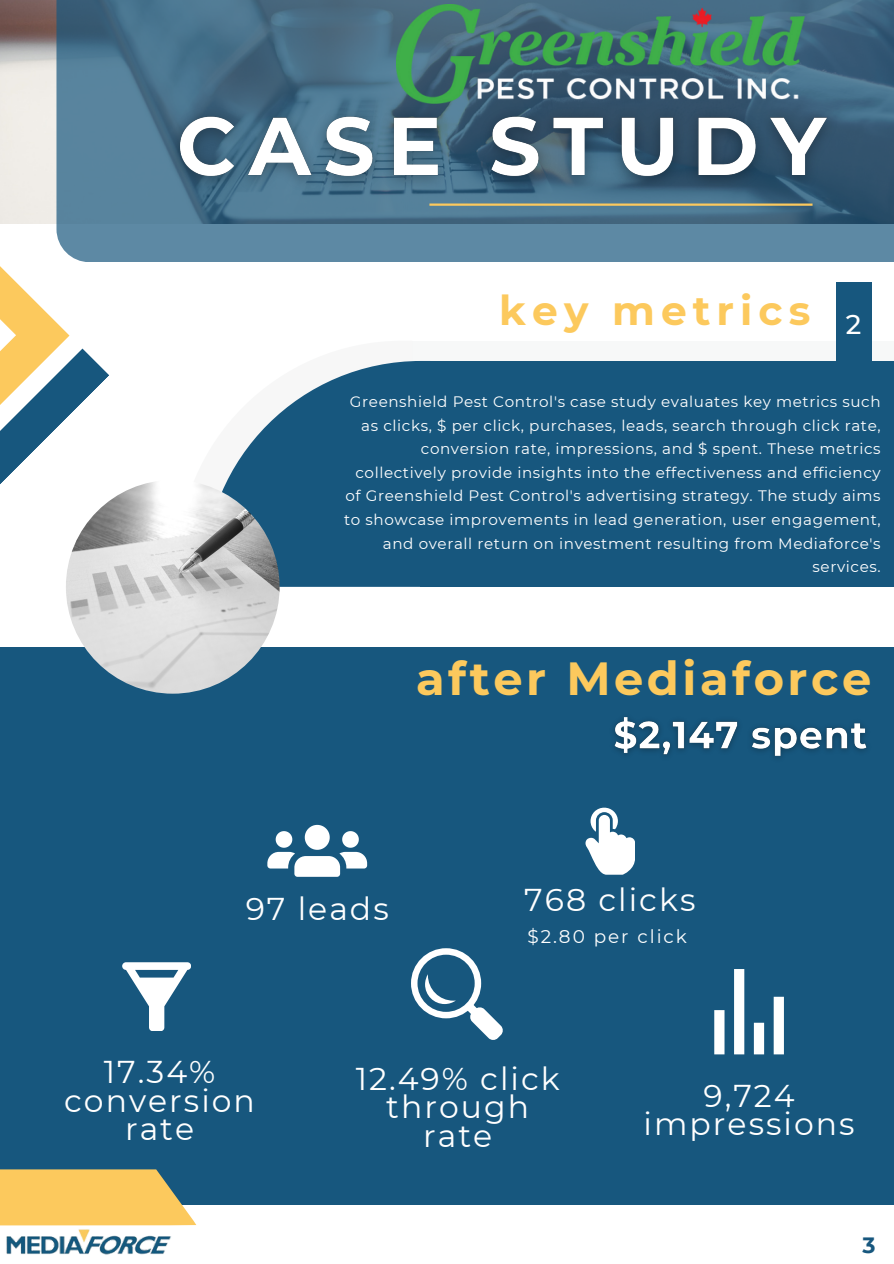
<style>
.page{position:relative;width:894px;height:1264px;background:#fff}
.page>*{position:absolute;margin:0;border:0;box-sizing:border-box;transform-origin:0 0}
.t1{font:700 46.35px "Montserrat";letter-spacing:.075em;color:#fcc95d}
.t2{font:700 40.8px "Montserrat";letter-spacing:.15em;color:#fcc95d}
.t3{font:31.5px/28.2px "Montserrat";letter-spacing:.065em;color:#fff;text-align:center}
.t4{font:500 27px "Montserrat";color:#fff}
.t5{font:700 22.05px "Montserrat";color:#17577e}
.t6{font:18.45px "Montserrat";letter-spacing:.105em;color:#fff}
.t7{font:15.15px/23.7px "Montserrat";letter-spacing:.04em;color:#fff;text-align:right}
</style>
<div class="page">
<img style="left:0;top:0;width:56px;height:223px">
<svg style="left:56px;top:0;width:837px;height:262px;background:#4e7791"></svg>
<hr style="left:429px;top:203px;width:383px;height:3px;background:#fcc95d">
<div style="left:412px;top:341px;width:481px;height:222px;background:#f7f8f8"></div>
<div style="left:835px;top:282px;width:36px;height:86px;background:#17577e"></div>
<div style="left:420px;top:361px;width:473px;height:225px;background:#17577e"></div>
<svg style="left:206px;top:361px;width:224px;height:226px;fill:#17577e"></svg>
<div style="left:0;top:647px;width:893px;height:557px;background:#17577e"></div>
<svg style="left:267px;top:824px;width:100px;height:52px"></svg>
<svg style="left:411px;top:948px;width:92px;height:92px"></svg>
<svg style="left:122px;top:962px;width:69px;height:68px"></svg>
<svg style="left:714px;top:969px;width:69px;height:85px"></svg>
<img style="left:66px;top:480px;width:213px;height:213px;border-radius:50%">
<svg style="left:585px;top:807px;width:49px;height:67px"></svg>
<svg style="left:0;top:1169px;width:196px;height:56px;background:#e6be61"></svg>
<img style="left:6px;top:1224px;width:166px;height:31px">
<svg style="left:0;top:255px;width:109px;height:286px"></svg>
<img style="left:159px;top:97px;width:689px;height:104px">
<img style="left:614px;top:717px;width:253px;height:41px">
<img style="left:396px;top:5px;width:408px;height:99px">
<img style="left:475px;top:73px;width:324px;height:31px">
<p class="t2" style="left:499px;top:285px;width:312px">key metrics</p>
<p class="t4" style="left:845px;top:307px;width:17px">2</p>
<p class="t7" style="left:344px;top:389px;width:538px">Greenshield Pest Control's case study evaluates key metrics such as clicks, $ per click, purchases, leads, search through click rate, conversion rate, impressions, and $ spent. These metrics collectively provide insights into the effectiveness and efficiency of Greenshield Pest Control's advertising strategy. The study aims to showcase improvements in lead generation, user engagement, and overall return on investment resulting from Mediaforce's services.</p>
<h4 class="t1" style="left:416px;top:649px;width:456px">after Mediaforce</h4>
<p class="t3" style="left:246px;top:895px;width:144px">97 leads</p>
<p class="t3" style="left:524px;top:885px;width:172px">768 clicks</p>
<h2 class="t6" style="left:527px;top:925px;width:161px">$2.80 per click</h2>
<p class="t3" style="left:64px;top:1058px;width:192px">17.34% conversion rate</p>
<h3 class="t3" style="left:355px;top:1064px;width:205px">12.49% click through rate</h3>
<p class="t3" style="left:643px;top:1081px;width:212px">9,724 impressions</p>
<h5 class="t5" style="left:862px;top:1231px;width:15px">3</h5>
</div>
